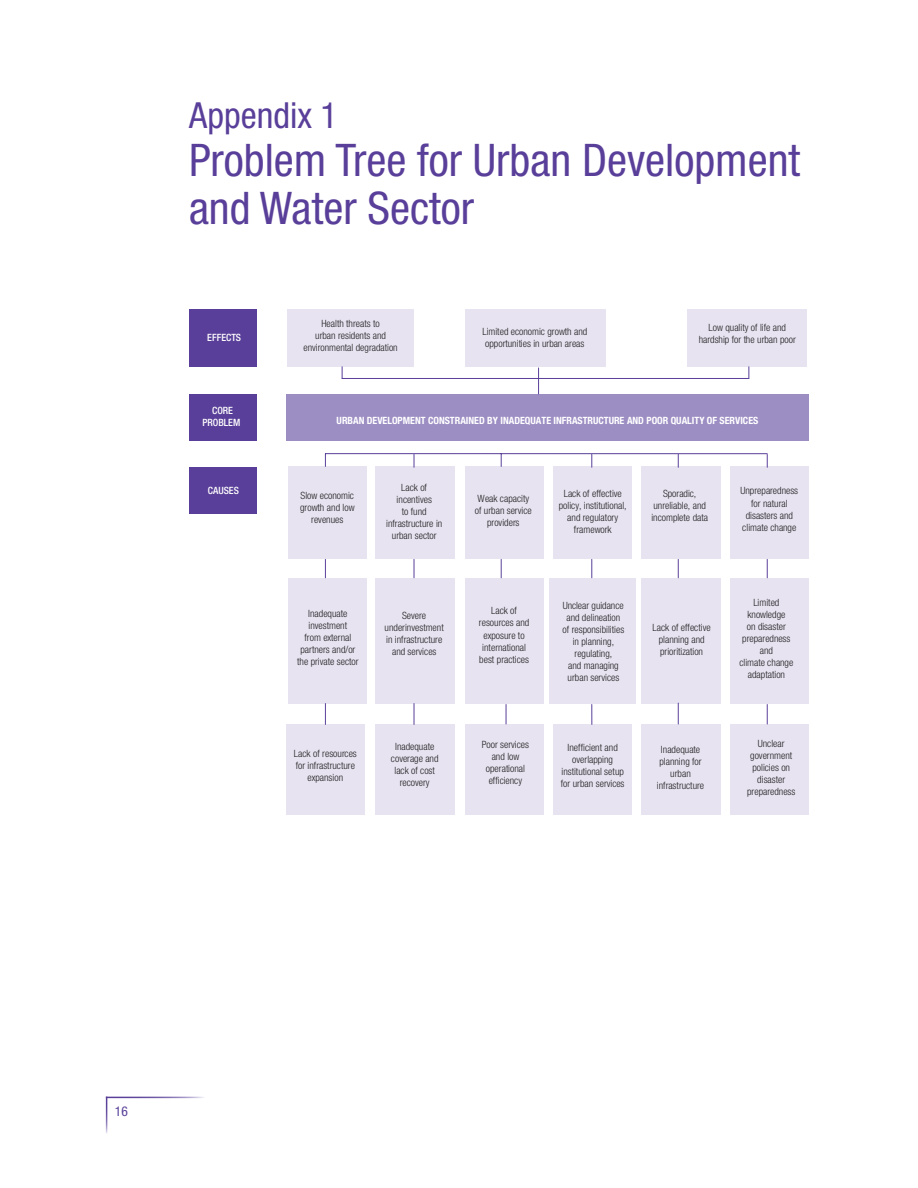
<style>
.page{position:relative;width:918px;height:1188px;background:#fff}
.page>*{position:absolute;margin:0;border:0;box-sizing:border-box;transform-origin:0 0}
.t1{font:condensed 45px/48px "Helvetica Neue LT Std";color:#593f99}
.t2{font:condensed 36px "Helvetica Neue LT Std";color:#593f99}
.t3{font:condensed 13.5px "Helvetica Neue LT Std";color:#593f99}
.t4{font:300 condensed 10.05px/12px "Helvetica Neue";letter-spacing:.005em;color:#231f20;text-align:center}
.t5{font:700 condensed 10.05px "Helvetica Neue";color:#fff}
.t6{font:500 condensed 10.05px/12px "Helvetica Neue";color:#fff;text-align:center}
</style>
<div class="page">
<div style="left:687px;top:310px;width:120px;height:57px;background:#e7e3f1"></div>
<div style="left:288px;top:466px;width:78px;height:93px;background:#e7e3f1"></div>
<div style="left:189px;top:310px;width:67px;height:57px;background:#593f99"></div>
<div style="left:288px;top:310px;width:126px;height:57px;background:#e7e3f1"></div>
<div style="left:466px;top:310px;width:140px;height:57px;background:#e7e3f1"></div>
<div style="left:189px;top:394px;width:67px;height:46px;background:#593f99"></div>
<div style="left:286px;top:394px;width:523px;height:46px;background:#9c8dc3"></div>
<div style="left:189px;top:467px;width:67px;height:47px;background:#593f99"></div>
<div style="left:375px;top:466px;width:80px;height:93px;background:#e7e3f1"></div>
<div style="left:465px;top:466px;width:78px;height:93px;background:#e7e3f1"></div>
<div style="left:553px;top:466px;width:79px;height:93px;background:#e7e3f1"></div>
<div style="left:641px;top:466px;width:79px;height:93px;background:#e7e3f1"></div>
<div style="left:730px;top:466px;width:79px;height:93px;background:#e7e3f1"></div>
<div style="left:288px;top:578px;width:78px;height:126px;background:#e7e3f1"></div>
<div style="left:375px;top:578px;width:80px;height:126px;background:#e7e3f1"></div>
<div style="left:465px;top:578px;width:78px;height:126px;background:#e7e3f1"></div>
<div style="left:549px;top:578px;width:87px;height:126px;background:#e7e3f1"></div>
<div style="left:641px;top:578px;width:79px;height:126px;background:#e7e3f1"></div>
<div style="left:730px;top:578px;width:79px;height:126px;background:#e7e3f1"></div>
<div style="left:286px;top:724px;width:79px;height:91px;background:#e7e3f1"></div>
<div style="left:375px;top:724px;width:80px;height:91px;background:#e7e3f1"></div>
<div style="left:466px;top:724px;width:78px;height:91px;background:#e7e3f1"></div>
<div style="left:553px;top:724px;width:79px;height:91px;background:#e7e3f1"></div>
<div style="left:641px;top:724px;width:79px;height:91px;background:#e7e3f1"></div>
<div style="left:730px;top:724px;width:79px;height:91px;background:#e7e3f1"></div>
<hr style="left:342px;top:378px;width:407px;height:1px;background:#593f99">
<svg style="left:538px;top:368px;width:1px;height:26px"></svg>
<hr style="left:325px;top:453px;width:442px;height:1px;background:#593f99">
<svg style="left:325px;top:454px;width:1px;height:12px"></svg>
<svg style="left:414px;top:455px;width:1px;height:12px"></svg>
<svg style="left:501px;top:454px;width:1px;height:12px"></svg>
<svg style="left:591px;top:455px;width:1px;height:12px"></svg>
<svg style="left:678px;top:455px;width:1px;height:12px"></svg>
<svg style="left:767px;top:455px;width:1px;height:12px"></svg>
<svg style="left:325px;top:559px;width:1px;height:19px"></svg>
<svg style="left:414px;top:559px;width:1px;height:19px"></svg>
<svg style="left:501px;top:559px;width:1px;height:19px"></svg>
<svg style="left:591px;top:559px;width:1px;height:19px"></svg>
<svg style="left:678px;top:559px;width:1px;height:19px"></svg>
<svg style="left:767px;top:559px;width:1px;height:19px"></svg>
<svg style="left:325px;top:704px;width:1px;height:20px"></svg>
<svg style="left:414px;top:704px;width:1px;height:20px"></svg>
<svg style="left:506px;top:704px;width:1px;height:20px"></svg>
<svg style="left:591px;top:704px;width:1px;height:20px"></svg>
<svg style="left:678px;top:703px;width:1px;height:21px"></svg>
<svg style="left:767px;top:704px;width:1px;height:20px"></svg>
<h2 class="t2" style="left:189px;top:95px;width:150px">Appendix 1</h2>
<h1 class="t1" style="left:189px;top:136px;width:613px">Problem Tree for Urban Development and Water Sector</h1>
<p class="t6" style="left:207px;top:332px;width:35px">EFFECTS</p>
<p class="t4" style="left:303px;top:318px;width:96px">Health threats to<br>urban residents and environmental degradation</p>
<p class="t4" style="left:482px;top:325px;width:106px;text-align:left">Limited economic growth and opportunities in urban areas</p>
<p class="t4" style="left:699px;top:321px;width:99px">Low quality of life and hardship for the urban poor</p>
<p class="t6" style="left:202px;top:404px;width:39px">CORE<br>PROBLEM</p>
<p class="t5" style="left:337px;top:414px;width:423px">URBAN DEVELOPMENT CONSTRAINED BY INADEQUATE INFRASTRUCTURE AND POOR QUALITY OF SERVICES</p>
<p class="t6" style="left:208px;top:484px;width:32px">CAUSES</p>
<p class="t4" style="left:386px;top:481px;width:58px">Lack of incentives<br>to fund infrastructure in urban sector</p>
<p class="t4" style="left:475px;top:492px;width:58px">Weak capacity of urban service providers</p>
<p class="t4" style="left:651px;top:488px;width:58px">Sporadic, unreliable, and incomplete data</p>
<p class="t4" style="left:740px;top:485px;width:59px">Unpreparedness for natural disasters and climate change</p>
<p class="t4" style="left:300px;top:490px;width:56px">Slow economic growth and low revenues</p>
<p class="t4" style="left:559px;top:487px;width:69px">Lack of effective policy, institutional, and regulatory framework</p>
<p class="t4" style="left:297px;top:607px;width:63px">Inadequate investment<br>from external partners and/or the private sector</p>
<p class="t4" style="left:385px;top:610px;width:61px">Severe underinvestment in infrastructure and services</p>
<p class="t4" style="left:479px;top:605px;width:52px">Lack of resources and exposure to international best practices</p>
<p class="t4" style="left:563px;top:599px;width:63px">Unclear guidance and delineation of responsibilities in planning, regulating,<br>and managing urban services</p>
<p class="t4" style="left:653px;top:622px;width:60px">Lack of effective planning and prioritization</p>
<p class="t4" style="left:739px;top:596px;width:56px">Limited knowledge<br>on disaster preparedness and<br>climate change adaptation</p>
<p class="t4" style="left:391px;top:740px;width:49px">Inadequate coverage and lack of cost recovery</p>
<p class="t4" style="left:482px;top:738px;width:49px">Poor services and low operational efficiency</p>
<p class="t4" style="left:657px;top:743px;width:49px">Inadequate planning for urban infrastructure</p>
<p class="t4" style="left:747px;top:737px;width:50px">Unclear government policies on disaster preparedness</p>
<p class="t4" style="left:294px;top:747px;width:65px">Lack of resources for infrastructure expansion</p>
<p class="t4" style="left:561px;top:741px;width:65px">Inefficient and overlapping institutional setup for urban services</p>
<h3 class="t3" style="left:115px;top:1104px;width:14px">16</h3>
</div>
